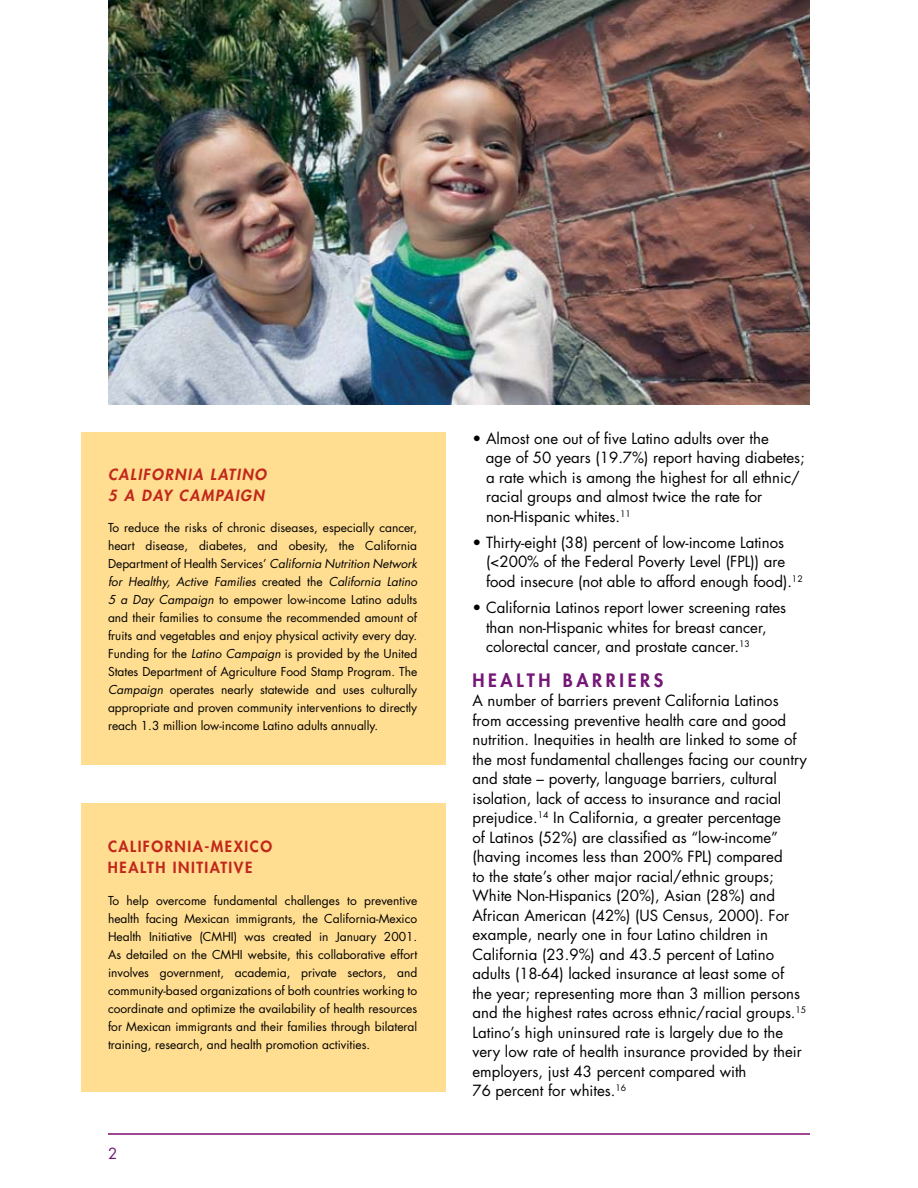
<style>
.page{position:relative;width:918px;height:1188px;background:#fff}
.page>*{position:absolute;margin:0;border:0;box-sizing:border-box;transform-origin:0 0}
.t1{font:800 18px "Futura";letter-spacing:.2em;color:#741776}
.t2{font:15px/19.5px "Futura";color:#000}
.t3{font:800 15px/21px "Futura";letter-spacing:.1em;color:#c1271b}
.t4{font:italic 800 15px/21px "Futura";letter-spacing:.1em;color:#c1271b}
.t5{font:12px/18px "Futura";color:#000;text-align:justify}
.s1{font-style:italic}
</style>
<div class="page">
<hr style="left:108px;top:1133px;width:702px;height:2px;background:#7e0c6e">
<div style="left:81px;top:432px;width:365px;height:333px;background:#ffdd91"></div>
<img style="left:108px;top:0;width:702px;height:405px">
<div style="left:81px;top:803px;width:365px;height:289px;background:#ffdd91"></div>
<p class="t4" style="left:108px;top:463px;width:160px">CALIFORNIA LATINO<br>5 A DAY CAMPAIGN</p>
<p class="t5" style="left:108px;top:519px;width:311px">To reduce the risks of chronic diseases, especially cancer, heart disease, diabetes, and obesity, the California Department of Health Services’ <span class="s1">California Nutrition Network for Healthy, Active Families</span> created the <span class="s1">California Latino 5 a Day Campaign</span> to empower low-income Latino adults and their families to consume the recommended amount of fruits and vegetables and enjoy physical activity every day.<br>Funding for the <span class="s1">Latino Campaign</span> is provided by the United States Department of Agriculture Food Stamp Program. The <span class="s1">Campaign</span> operates nearly statewide and uses culturally appropriate and proven community interventions to directly reach 1 .3 million low-income Latino adults annually.</p>
<p class="t3" style="left:108px;top:836px;width:166px">CALIFORNIA-MEXICO<br>HEALTH INITIATIVE</p>
<p class="t5" style="left:108px;top:891px;width:311px">To help overcome fundamental challenges to preventive health facing Mexican immigrants, the California-Mexico Health Initiative (CMHI) was created in January 2001 .<br>As detailed on the CMHI website, this collaborative effort involves government, academia, private sectors, and community-based organizations of both countries working to coordinate and optimize the availability of health resources for Mexican immigrants and their families through bilateral training, research, and health promotion activities.</p>
<p class="t2" style="left:486px;top:428px;width:320px;text-indent:-13px">• Almost one out of five Latino adults over the<br>age of 50 years (1 9.7%) report having diabetes; a rate which is among the highest for all ethnic/ racial groups and almost twice the rate for non-Hispanic whites.<sup>11</sup></p>
<p class="t2" style="left:486px;top:533px;width:318px;text-indent:-13px">• Thirty-eight (38) percent of low-income Latinos (&lt;200% of the Federal Poverty Level (FPL)) are food insecure (not able to afford enough food).<sup>1</sup> <sup>2</sup></p>
<p class="t2" style="left:486px;top:598px;width:302px;text-indent:-14px">• California Latinos report lower screening rates than non-Hispanic whites for breast cancer, colorectal cancer, and prostate cancer.<sup>1</sup> <sup>3</sup></p>
<p class="t1" style="left:472px;top:668px;width:192px">HEALTH BARRIERS</p>
<p class="t2" style="left:472px;top:691px;width:336px">A number of barriers prevent California Latinos from accessing preventive health care and good nutrition. Inequities in health are linked to some of the most fundamental challenges facing our country and state – poverty, language barriers, cultural isolation, lack of access to insurance and racial prejudice.<sup>1</sup> <sup>4</sup> In California, a greater percentage<br>of Latinos (52%) are classified as “low-income” (having incomes less than 200% FPL) compared<br>to the state’s other major racial/ethnic groups; White Non-Hispanics (20%), Asian (28%) and African American (42%) (US Census, 2000). For example, nearly one in four Latino children in California (23.9%) and 43.5 percent of Latino adults (1 8-64) lacked insurance at least some of the year; representing more than 3 million persons and the highest rates across ethnic/racial groups.<sup>1</sup> <sup>5<br></sup>Latino’s high uninsured rate is largely due to the very low rate of health insurance provided by their employers, just 43 percent compared with<br>76 percent for whites.<sup>1</sup> <sup>6</sup></p>
</div>
